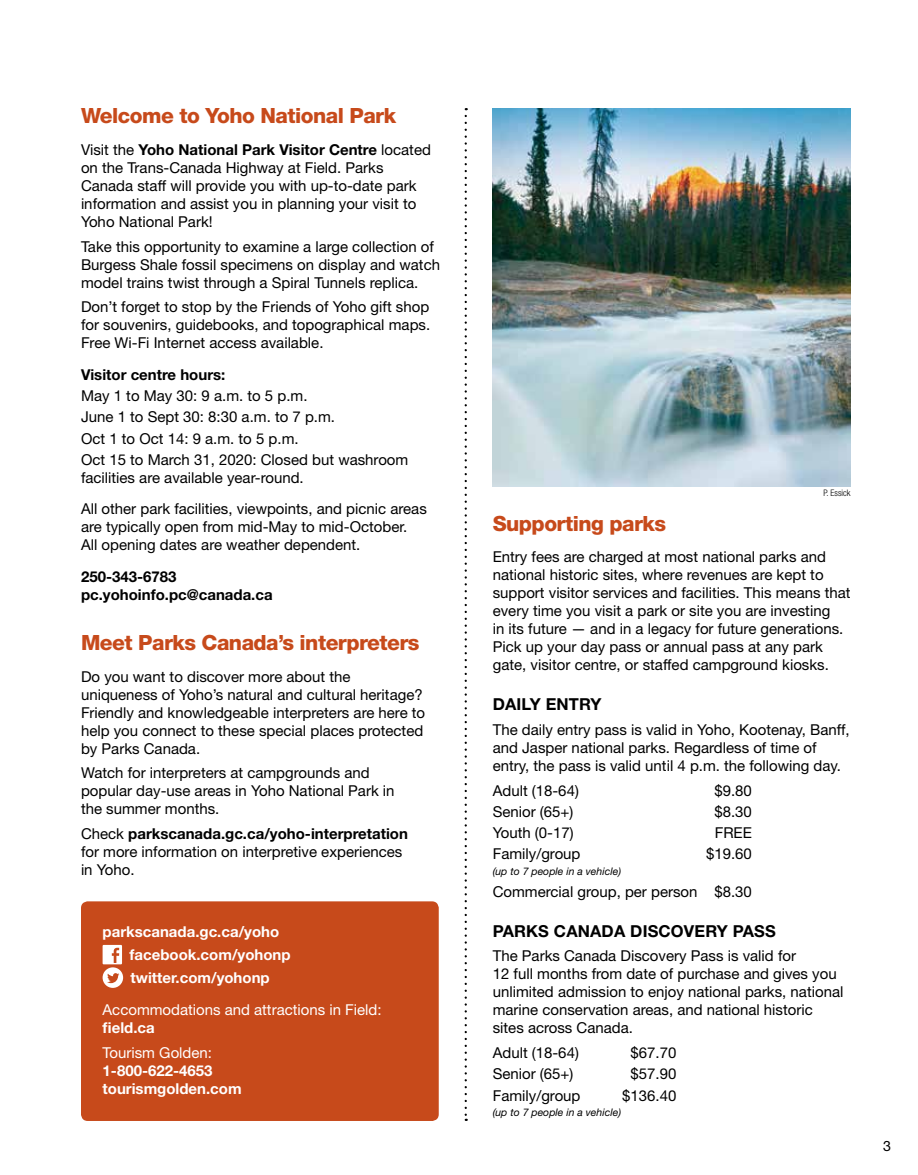
<style>
.page{position:relative;width:918px;height:1175px;background:#fff}
.page>*{position:absolute;margin:0;border:0;box-sizing:border-box;transform-origin:0 0}
.t1{font:800 21px "Helvetica Neue LT Std";letter-spacing:-.025em;color:#c74a1b}
.t2{font:700 16.5px "Helvetica Neue LT Std";letter-spacing:.01em;color:#000}
.t3{font:15px/18px "Helvetica Neue LT Std";color:#000}
.t4{font:700 15px/23px "Helvetica Neue LT Std";color:#fff}
.t5{font:700 15px/18px "Helvetica Neue LT Std";color:#000}
.t6{font:15px "Helvetica Neue LT Std";color:#fff}
.t7{font:14.25px "Helvetica Neue LT Std";color:#000}
.t8{font:italic 10.5px "Helvetica Neue LT Std";color:#000}
.t9{font:300 condensed 9px "Helvetica Neue LT Std";color:#000}
.s1{font-weight:700}
</style>
<div class="page">
<div style="left:81px;top:901px;width:358px;height:219px;background:#c74a1b;border-radius:7px"></div>
<svg style="left:465px;top:116px;width:2px;height:1005px"></svg>
<img style="left:493px;top:108px;width:357px;height:378px">
<svg style="left:103px;top:945px;width:20px;height:42px"></svg>
<h1 class="t1" style="left:81px;top:103px;width:317px">Welcome to Yoho National Park</h1>
<p class="t3" style="left:81px;top:140px;width:352px">Visit the <span class="s1">Yoho National Park Visitor Centre</span> located on the Trans-Canada Highway at Field. Parks Canada staff will provide you with up-to-date park information and assist you in planning your visit to Yoho National Park!</p>
<p class="t3" style="left:81px;top:237px;width:361px">Take this opportunity to examine a large collection of<br>Burgess Shale fossil specimens on display and watch model trains twist through a Spiral Tunnels replica.</p>
<p class="t3" style="left:81px;top:298px;width:351px;text-align:justify">Don’t forget to stop by the Friends of Yoho gift shop for souvenirs, guidebooks, and topographical maps.<br>Free Wi-Fi Internet access available.</p>
<p class="t5" style="left:81px;top:365px;width:146px">Visitor centre hours:</p>
<p class="t3" style="left:81px;top:385px;width:329px;line-height:21.3px">May 1 to May 30: 9 a.m. to 5 p.m.<br>June 1 to Sept 30: 8:30 a.m. to 7 p.m.<br>Oct 1 to Oct 14: 9 a.m. to 5 p.m.<br>Oct 15 to March 31, 2020: Closed but washroom</p>
<p class="t3" style="left:81px;top:461px;width:347px;line-height:31.5px">facilities are available year-round.<br>All other park facilities, viewpoints, and picnic areas</p>
<p class="t3" style="left:81px;top:518px;width:328px">are typically open from mid-May to mid-October.<br>All opening dates are weather dependent.</p>
<p class="t5" style="left:81px;top:567px;width:193px">250-343-6783 pc.yohoinfo.pc@canada.ca</p>
<h1 class="t1" style="left:81px;top:630px;width:340px">Meet Parks Canada’s interpreters</h1>
<p class="t3" style="left:81px;top:667px;width:346px">Do you want to discover more about the uniqueness of Yoho’s natural and cultural heritage?<br>Friendly and knowledgeable interpreters are here to help you connect to these special places protected by Parks Canada.</p>
<p class="t3" style="left:81px;top:763px;width:315px">Watch for interpreters at campgrounds and popular day-use areas in Yoho National Park in the summer months.</p>
<p class="t3" style="left:81px;top:824px;width:328px">Check <span class="s1">parkscanada.gc.ca/yoho-interpretation </span>for more information on interpretive experiences in Yoho.</p>
<p class="t4" style="left:130px;top:920px;width:163px;text-indent:-27px">parkscanada.gc.ca/yoho facebook.com/yohonp twitter.com/yohonp</p>
<p class="t6" style="left:103px;top:1000px;width:280px">Accommodations and attractions in Field:</p>
<p class="t4" style="left:103px;top:1015px;width:54px">field.ca</p>
<p class="t6" style="left:103px;top:1043px;width:111px">Tourism Golden:</p>
<p class="t4" style="left:103px;top:1061px;width:141px;line-height:18px">1-800-622-4653 tourismgolden.com</p>
<p class="t9" style="left:823px;top:487px;width:29px">P. Essick</p>
<h1 class="t1" style="left:493px;top:510px;width:175px">Supporting parks</h1>
<p class="t3" style="left:493px;top:547px;width:359px">Entry fees are charged at most national parks and national historic sites, where revenues are kept to support visitor services and facilities. This means that every time you visit a park or site you are investing<br>in its future — and in a legacy for future generations.<br>Pick up your day pass or annual pass at any park gate, visitor centre, or staffed campground kiosks.</p>
<p class="t2" style="left:493px;top:694px;width:110px">DAILY ENTRY</p>
<p class="t3" style="left:493px;top:720px;width:359px">The daily entry pass is valid in Yoho, Kootenay, Banff, and Jasper national parks. Regardless of time of entry, the pass is valid until 4 p.m. the following day.</p>
<p class="t3" style="left:493px;top:781px;width:88px">Adult (18-64)</p>
<p class="t3" style="left:714px;top:781px;width:39px">$9.80</p>
<p class="t3" style="left:493px;top:802px;width:82px">Senior (65+)</p>
<p class="t3" style="left:714px;top:802px;width:39px">$8.30</p>
<p class="t3" style="left:493px;top:823px;width:82px">Youth (0-17)</p>
<p class="t3" style="left:715px;top:823px;width:39px">FREE</p>
<p class="t3" style="left:493px;top:845px;width:89px">Family/group</p>
<p class="t3" style="left:706px;top:845px;width:47px">$19.60</p>
<p class="t8" style="left:493px;top:865px;width:130px">(up to 7 people in a vehicle)</p>
<p class="t3" style="left:493px;top:882px;width:261px">Commercial group, per person $8.30</p>
<p class="t2" style="left:493px;top:920px;width:285px">PARKS CANADA DISCOVERY PASS</p>
<p class="t3" style="left:493px;top:946px;width:352px">The Parks Canada Discovery Pass is valid for<br>12 full months from date of purchase and gives you unlimited admission to enjoy national parks, national marine conservation areas, and national historic sites across Canada.</p>
<p class="t3" style="left:493px;top:1043px;width:88px">Adult (18-64)</p>
<p class="t3" style="left:630px;top:1043px;width:47px">$67.70</p>
<p class="t3" style="left:493px;top:1064px;width:82px">Senior (65+)</p>
<p class="t3" style="left:630px;top:1064px;width:47px">$57.90</p>
<p class="t3" style="left:493px;top:1086px;width:89px">Family/group</p>
<p class="t3" style="left:622px;top:1086px;width:56px">$136.40</p>
<p class="t8" style="left:493px;top:1106px;width:130px">(up to 7 people in a vehicle)</p>
<p class="t7" style="left:883px;top:1137px;width:9px">3</p>
</div>
